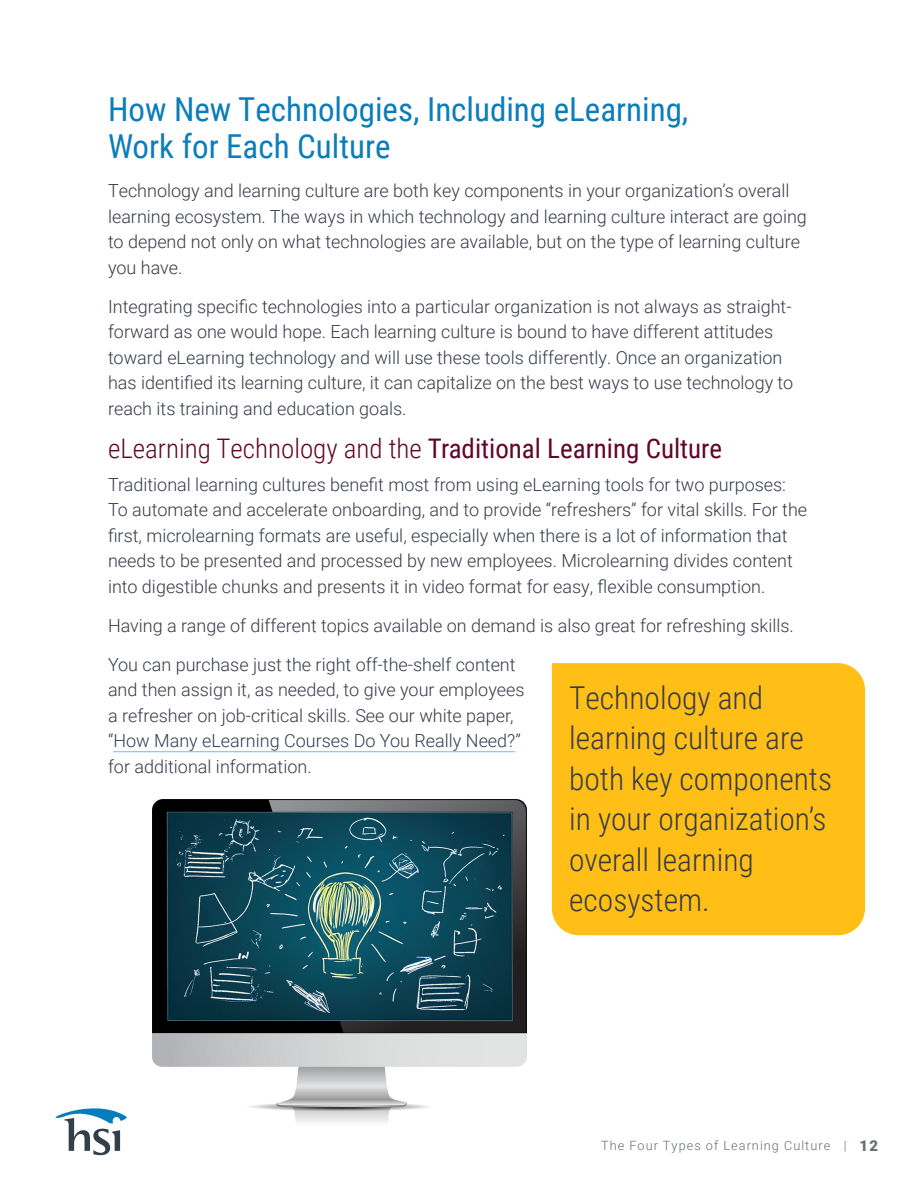
<style>
.page{position:relative;width:918px;height:1188px;background:#fff}
.page>*{position:absolute;margin:0;border:0;box-sizing:border-box;transform-origin:0 0}
.t1{font:33px/37.5px "Roboto Condensed";color:#0b7dbb}
.SideBar_-_Title{font:300 31.5px/40.5px "Roboto Condensed";color:#363b48}
.t2{font:27px "Roboto Condensed";color:#630527}
.t3{font:300 18px/25.5px "Roboto";color:#363b48}
.t4{font:300 12.75px "Roboto";letter-spacing:.08em;color:#646f74}
.s1{font-weight:300}
.s2{font-weight:900;font-size:15px}
</style>
<div class="page">
<svg style="left:55px;top:1108px;width:72px;height:47px"></svg>
<hr style="left:113px;top:751px;width:402px;height:1px;background:#60c1ff">
<div style="left:552px;top:663px;width:313px;height:272px;background:#ffbf17"></div>
<img style="left:153px;top:799px;width:373px;height:323px">
<p class="t1" style="left:108px;top:89px;width:582px">How New Technologies, Including eLearning,<br>Work for Each Culture</p>
<p class="t3" style="left:108px;top:178px;width:700px">Technology and learning culture are both key components in your organization’s overall learning ecosystem. The ways in which technology and learning culture interact are going to depend not only on what technologies are available, but on the type of learning culture you have.</p>
<p class="t3" style="left:108px;top:293px;width:687px">Integrating specific technologies into a particular organization is not always as straight&shy;forward as one would hope. Each learning culture is bound to have different attitudes toward eLearning technology and will use these tools differently. Once an organization has identified its learning culture, it can capitalize on the best ways to use technology to reach its training and education goals.</p>
<p class="t2" style="left:108px;top:430px;width:616px"><span class="s1">eLearning Technology and the</span> Traditional Learning Culture</p>
<p class="t3" style="left:108px;top:471px;width:701px">Traditional learning cultures benefit most from using eLearning tools for two purposes:<br>To automate and accelerate onboarding, and to provide “refreshers” for vital skills. For the first, microlearning formats are useful, especially when there is a lot of information that needs to be presented and processed by new employees. Microlearning divides content into digestible chunks and presents it in video format for easy, flexible consumption.</p>
<p class="t3" style="left:108px;top:612px;width:687px">Having a range of different topics available on demand is also great for refreshing skills.</p>
<p class="t3" style="left:108px;top:651px;width:418px">You can purchase just the right off-the-shelf content and then assign it, as needed, to give your employees a refresher on job-critical skills. See our white paper, “How Many eLearning Courses Do You Really Need?” for additional information.</p>
<p class="SideBar_-_Title" style="left:569px;top:676px;width:264px">Technology and learning culture are both key components in your organization’s overall learning ecosystem.</p>
<p class="t4" style="left:601px;top:1136px;width:278px">The Four Types of Learning Culture | <span class="s2">12</span></p>
</div>
